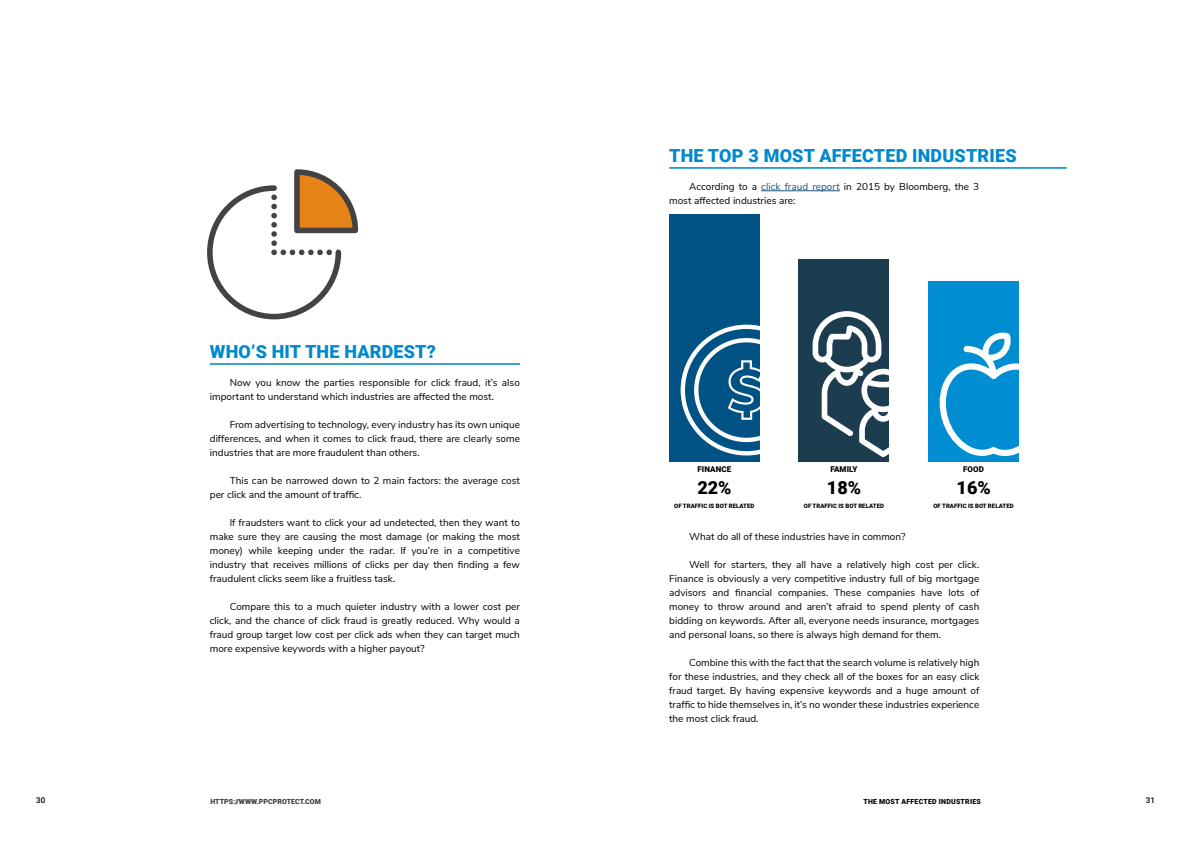
<style>
.page{position:relative;width:1191px;height:842px;background:#fff}
.page>*{position:absolute;margin:0;border:0;box-sizing:border-box;transform-origin:0 0}
.t1{font:900 18px "Roboto";letter-spacing:.01em;color:#0089cd}
.t2{font:900 18px "Roboto";color:#000}
.t3{font:10px/14px "Nunito Sans";color:#000;text-align:justify}
.t4{font:900 8px "Roboto";letter-spacing:.01em;color:#000}
.t5{font:500 8px "Roboto";color:#000}
.t6{font:900 7px "Roboto";letter-spacing:.01em;color:#3a3b3c}
.t7{font:900 7px "Roboto";letter-spacing:.035em;color:#000}
.t8{font:900 6px "Roboto";letter-spacing:.01em;color:#000}
.s1{color:#19547d}
</style>
<div class="page">
<hr style="left:761px;top:191px;width:78px;height:1px;background:#19547d">
<hr style="left:210px;top:364px;width:310px;height:1px;background:#0089cd">
<hr style="left:669px;top:168px;width:397px;height:1px;background:#0089cd">
<svg style="left:207px;top:169px;width:151px;height:150px"></svg>
<div style="left:669px;top:214px;width:90px;height:248px;background:#005284"></div>
<svg style="left:680px;top:325px;width:79px;height:130px"></svg>
<div style="left:799px;top:259px;width:90px;height:203px;background:#1c3c50"></div>
<svg style="left:812px;top:311px;width:77px;height:146px"></svg>
<div style="left:928px;top:282px;width:90px;height:180px;background:#008dd2"></div>
<svg style="left:939px;top:332px;width:79px;height:125px"></svg>
<h1 class="t1" style="left:669px;top:143px;width:349px">THE TOP 3 MOST AFFECTED INDUSTRIES</h1>
<h1 class="t1" style="left:210px;top:339px;width:228px">WHO’S HIT THE HARDEST?</h1>
<p class="t3" style="left:210px;top:375px;width:311px;text-indent:20px">Now you know the parties responsible for click fraud, it’s also important to understand which industries are affected the most.</p>
<p class="t3" style="left:210px;top:417px;width:311px;text-indent:20px">From advertising to technology, every industry has its own unique differences, and when it comes to click fraud, there are clearly some industries that are more fraudulent than others.</p>
<p class="t3" style="left:210px;top:473px;width:311px;text-indent:20px">This can be narrowed down to 2 main factors: the average cost per click and the amount of traffic.</p>
<p class="t3" style="left:210px;top:515px;width:312px;text-indent:20px">If fraudsters want to click your ad undetected, then they want to make sure they are causing the most damage (or making the most money) while keeping under the radar. If you’re in a competitive industry that receives millions of clicks per day then finding a few fraudulent clicks seem like a fruitless task.</p>
<p class="t3" style="left:210px;top:599px;width:312px;text-indent:20px">Compare this to a much quieter industry with a lower cost per click, and the chance of click fraud is greatly reduced. Why would a fraud group target low cost per click ads when they can target much more expensive keywords with a higher payout?</p>
<p class="t3" style="left:669px;top:179px;width:311px;text-indent:20px">According to a <span class="s1">click fraud report</span> in 2015 by Bloomberg, the 3 most affected industries are:</p>
<p class="t4" style="left:697px;top:464px;width:35px">FINANCE</p>
<h1 class="t2" style="left:697px;top:475px;width:36px">22%</h1>
<p class="t8" style="left:674px;top:502px;width:82px">OF TRAFFIC IS BOT RELATED</p>
<p class="t4" style="left:830px;top:464px;width:29px">FAMILY</p>
<h1 class="t2" style="left:827px;top:475px;width:36px">18%</h1>
<p class="t8" style="left:804px;top:502px;width:82px">OF TRAFFIC IS BOT RELATED</p>
<p class="t4" style="left:963px;top:464px;width:22px">FOOD</p>
<h1 class="t2" style="left:956px;top:475px;width:36px">16%</h1>
<p class="t8" style="left:933px;top:502px;width:82px">OF TRAFFIC IS BOT RELATED</p>
<p class="t3" style="left:689px;top:529px;width:218px">What do all of these industries have in common?</p>
<p class="t3" style="left:669px;top:557px;width:312px;text-indent:20px">Well for starters, they all have a relatively high cost per click.<br>Finance is obviously a very competitive industry full of big mortgage advisors and financial companies. These companies have lots of money to throw around and aren’t afraid to spend plenty of cash bidding on keywords. After all, everyone needs insurance, mortgages and personal loans, so there is always high demand for them.</p>
<p class="t3" style="left:669px;top:655px;width:312px;text-indent:20px">Combine this with the fact that the search volume is relatively high for these industries, and they check all of the boxes for an easy click fraud target. By having expensive keywords and a huge amount of traffic to hide themselves in, it’s no wonder these industries experience the most click fraud.</p>
<p class="t5" style="left:36px;top:795px;width:11px">30</p>
<p class="t6" style="left:210px;top:797px;width:112px">HTTPS://WWW.PPCPROTECT.COM</p>
<p class="t7" style="left:863px;top:797px;width:119px">THE MOST AFFECTED INDUSTRIES</p>
<p class="t5" style="left:1145px;top:795px;width:11px">31</p>
</div>
